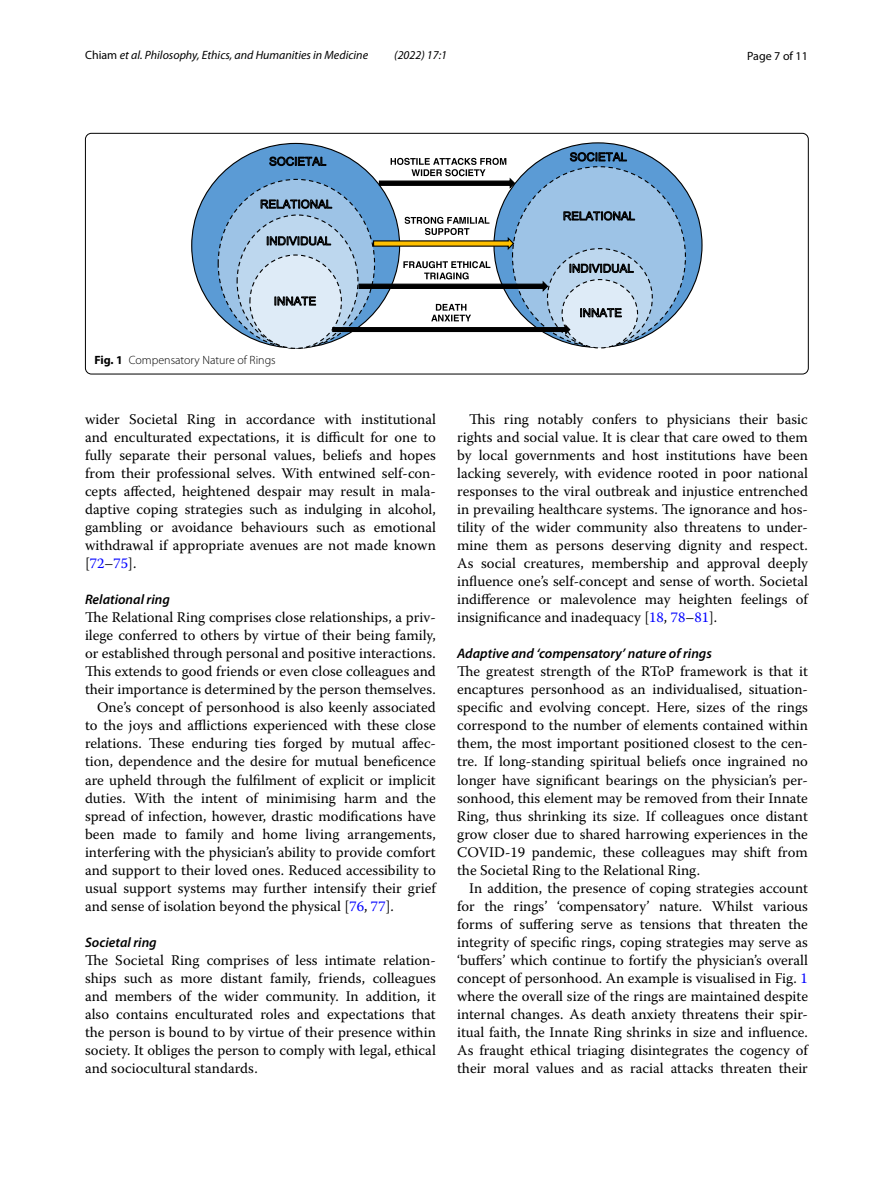
<style>
.page{position:relative;width:893px;height:1187px;background:#fff}
.page>*{position:absolute;margin:0;border:0;box-sizing:border-box;transform-origin:0 0}
.t1{font:14.7px/18px "Warnock Pro";color:#000;text-align:justify}
.t2{font:italic 600 13.8px "Myriad Pro";color:#000}
.t3{font:italic 12px "Myriad Pro";color:#000}
.t4{font:300 12px "Myriad Pro";color:#000}
.t5{font:12px "Myriad Pro";color:#000}
.s1{font-style:normal}
.s2{font-weight:700}
.s3{color:#00f}
</style>
<div class="page">
<div style="left:192px;top:143px;width:208px;height:205px;background:#5b9bd5;border-radius:50%"></div>
<div style="left:218px;top:179px;width:157px;height:169px;background:#9dc3e6;border-radius:50%"></div>
<div style="left:237px;top:215px;width:121px;height:133px;background:#bdd7ee;border-radius:50%"></div>
<div style="left:250px;top:255px;width:91px;height:93px;background:#deebf7;border-radius:50%"></div>
<div style="left:494px;top:143px;width:208px;height:204px;background:#5b9bd5;border-radius:50%"></div>
<div style="left:512px;top:167px;width:173px;height:179px;background:#9dc3e6;border-radius:50%"></div>
<div style="left:547px;top:248px;width:105px;height:99px;background:#bdd7ee;border-radius:50%"></div>
<div style="left:562px;top:279px;width:75px;height:69px;background:#deebf7;border-radius:50%"></div>
<svg style="left:260px;top:152px;width:375px;height:184px"></svg>
<div style="left:85px;top:133px;width:723px;height:241px;border:1px solid #000;border-radius:6px"></div>
<p class="t3" style="left:85px;top:48px;width:285px"><span class="s1">Chiam</span> et al. Philosophy, Ethics, and Humanities in Medicine</p>
<p class="t3" style="left:394px;top:48px;width:54px">(2022) 17:1</p>
<p class="t5" style="left:747px;top:48px;width:62px">Page 7 of 11</p>
<p class="t4" style="left:94px;top:353px;width:183px"><span class="s2">Fig. 1</span> Compensatory Nature of Rings</p>
<p class="t1" style="left:85px;top:410px;width:352px">wider Societal Ring in accordance with institutional and enculturated expectations, it is difficult for one to fully separate their personal values, beliefs and hopes from their professional selves. With entwined self-con&shy;cepts affected, heightened despair may result in mala&shy;daptive coping strategies such as indulging in alcohol, gambling or avoidance behaviours such as emotional withdrawal if appropriate avenues are not made known [<span class="s3">72</span>–<span class="s3">75</span>].</p>
<p class="t2" style="left:85px;top:591px;width:86px">Relational ring</p>
<p class="t1" style="left:85px;top:608px;width:352px">The Relational Ring comprises close relationships, a priv-</p>
<p class="t1" style="left:85px;top:626px;width:352px">ilege conferred to others by virtue of their being family,</p>
<p class="t1" style="left:85px;top:644px;width:352px">or established through personal and positive interactions.</p>
<p class="t1" style="left:85px;top:662px;width:352px">This extends to good friends or even close colleagues and</p>
<p class="t1" style="left:85px;top:680px;width:352px">their importance is determined by the person themselves.</p>
<p class="t1" style="left:97px;top:698px;width:340px">One’s concept of personhood is also keenly associated</p>
<p class="t1" style="left:85px;top:716px;width:352px">to the joys and afflictions experienced with these close</p>
<p class="t1" style="left:85px;top:734px;width:352px">relations. These enduring ties forged by mutual affec-</p>
<p class="t1" style="left:85px;top:752px;width:352px">tion, dependence and the desire for mutual beneficence</p>
<p class="t1" style="left:85px;top:770px;width:352px">are upheld through the fulfilment of explicit or implicit</p>
<p class="t1" style="left:85px;top:788px;width:352px">duties. With the intent of minimising harm and the</p>
<p class="t1" style="left:85px;top:806px;width:352px">spread of infection, however, drastic modifications have</p>
<p class="t1" style="left:85px;top:824px;width:352px">been made to family and home living arrangements,</p>
<p class="t1" style="left:85px;top:842px;width:352px">interfering with the physician’s ability to provide comfort</p>
<p class="t1" style="left:85px;top:860px;width:352px">and support to their loved ones. Reduced accessibility to</p>
<p class="t1" style="left:85px;top:878px;width:352px">usual support systems may further intensify their grief</p>
<p class="t1" style="left:85px;top:896px;width:310px">and sense of isolation beyond the physical [<span class="s3">76</span>, <span class="s3">77</span>].</p>
<p class="t2" style="left:85px;top:933px;width:73px">Societal ring</p>
<p class="t1" style="left:85px;top:950px;width:352px">The Societal Ring comprises of less intimate relation&shy;ships such as more distant family, friends, colleagues and members of the wider community. In addition, it also contains enculturated roles and expectations that the person is bound to by virtue of their presence within society. It obliges the person to comply with legal, ethical and sociocultural standards.</p>
<p class="t1" style="left:457px;top:410px;width:352px;text-indent:12px">This ring notably confers to physicians their basic rights and social value. It is clear that care owed to them by local governments and host institutions have been lacking severely, with evidence rooted in poor national responses to the viral outbreak and injustice entrenched in prevailing healthcare systems. The ignorance and hos&shy;tility of the wider community also threatens to under&shy;mine them as persons deserving dignity and respect.<br>As social creatures, membership and approval deeply influence one’s self-concept and sense of worth. Societal indifference or malevolence may heighten feelings of insignificance and inadequacy [<span class="s3">18</span>, <span class="s3">78</span>–<span class="s3">81</span>].</p>
<p class="t2" style="left:457px;top:645px;width:256px">Adaptive and ‘compensatory’ nature of rings</p>
<p class="t1" style="left:457px;top:662px;width:352px">The greatest strength of the RToP framework is that it encaptures personhood as an individualised, situation&shy;specific and evolving concept. Here, sizes of the rings correspond to the number of elements contained within them, the most important positioned closest to the cen&shy;tre. If long-standing spiritual beliefs once ingrained no longer have significant bearings on the physician’s per&shy;sonhood, this element may be removed from their Innate Ring, thus shrinking its size. If colleagues once distant grow closer due to shared harrowing experiences in the COVID-19 pandemic, these colleagues may shift from the Societal Ring to the Relational Ring.</p>
<p class="t1" style="left:457px;top:878px;width:352px;text-indent:12px">In addition, the presence of coping strategies account for the rings’ ‘compensatory’ nature. Whilst various forms of suffering serve as tensions that threaten the integrity of specific rings, coping strategies may serve as ‘buffers’ which continue to fortify the physician’s overall concept of personhood. An example is visualised in Fig. <span class="s3">1 </span>where the overall size of the rings are maintained despite internal changes. As death anxiety threatens their spir&shy;itual faith, the Innate Ring shrinks in size and influence.<br>As fraught ethical triaging disintegrates the cogency of their moral values and as racial attacks threaten their</p>
</div>
